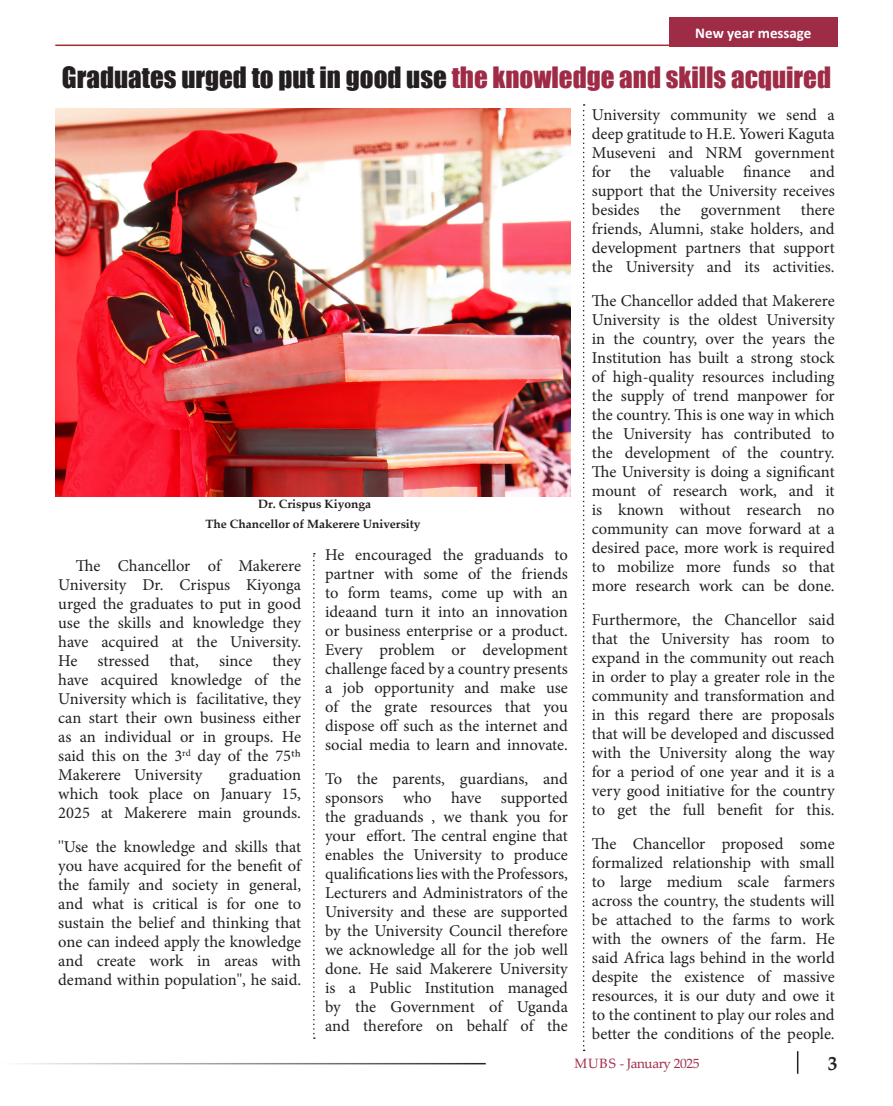
<style>
.page{position:relative;width:893px;height:1106px;background:#fff}
.page>*{position:absolute;margin:0;border:0;box-sizing:border-box;transform-origin:0 0}
.t1{font:27px "Impact";color:#9f2c47}
.t2{font:700 19.5px "Palatino Linotype";color:#231f20}
.t3{font:16.5px/18.9px "Minion Pro";color:#231f20;text-align:justify}
.t4{font:700 15px "Calibri";color:#fff}
.t5{font:13.5px "Palatino Linotype";letter-spacing:-.03em;color:#9f2c47}
.t6{font:700 12px "Palatino Linotype";color:#231f20}
.s1{color:#231f20}
</style>
<div class="page">
<svg style="left:797px;top:1051px;width:1px;height:22px"></svg>
<div style="left:669px;top:17px;width:169px;height:30px;background:#9f2c47"></div>
<hr style="left:55px;top:45px;width:623px;height:1px;background:#a92d30">
<img style="left:56px;top:108px;width:515px;height:388px">
<svg style="left:313px;top:553px;width:2px;height:485px"></svg>
<svg style="left:583px;top:104px;width:2px;height:947px"></svg>
<p class="t4" style="left:695px;top:22px;width:118px">New year message</p>
<p class="t1" style="left:62px;top:57px;width:771px"><span class="s1">Graduates urged to put in good use</span> the knowledge and skills acquired</p>
<p class="t6" style="left:258px;top:495px;width:114px">Dr. Crispus Kiyonga</p>
<p class="t6" style="left:206px;top:515px;width:217px">The Chancellor of Makerere University</p>
<p class="t3" style="left:58px;top:556px;width:244px;text-indent:17px">The Chancellor of Makerere University Dr. Crispus Kiyonga urged the graduates to put in good use the skills and knowledge they have acquired at the University.<br>He stressed that, since they have acquired knowledge of the University which is facilitative, they can start their own business either as an individual or in groups. He said this on the 3<sup>rd</sup> day of the 75th Makerere University</p>
<p class="t3" style="left:58px;top:765px;width:244px;text-indent:171px">graduation which took place on January 15, 2025 at Makerere main grounds.</p>
<p class="t3" style="left:58px;top:837px;width:244px">''Use the knowledge and skills that you have acquired for the benefit of the family and society in general, and what is critical is for one to sustain the belief and thinking that one can indeed apply the knowledge and create work in areas with demand within population'', he said.</p>
<p class="t3" style="left:325px;top:545px;width:244px">He encouraged the graduands to partner with some of the friends to form teams, come up with an ideaand turn it into an innovation or business enterprise or a product.<br>Every problem or development challenge faced by a country presents a job opportunity and make use of the grate resources that you dispose off such as the internet and social media to learn and innovate.</p>
<p class="t3" style="left:325px;top:769px;width:244px">To the parents, guardians, and sponsors who have supported the graduands , we thank you for your effort. The central engine that enables the University to produce qualifications lies with the Professors, Lecturers and Administrators of the University and these are supported by the University Council therefore we acknowledge all for the job well done. He said Makerere University is a Public Institution managed by the Government of Uganda and therefore on behalf of the</p>
<p class="t3" style="left:592px;top:106px;width:244px">University community we send a deep gratitude to H.E. Yoweri Kaguta Museveni and NRM government for the valuable finance and support that the University receives besides the government</p>
<p class="t3" style="left:592px;top:201px;width:244px;text-indent:209px">there friends, Alumni, stake holders, and development partners that support the University and its activities.</p>
<p class="t3" style="left:592px;top:291px;width:244px">The Chancellor added that Makerere University is the oldest University in the country, over the years the Institution has built a strong stock of high-quality resources including the supply of trend manpower for the country. This is one way in which the University has contributed to the development of the country.<br>The University is doing a significant mount of research work, and it is known without research no community can move forward at a desired pace, more work is required to mobilize more funds so that more research work can be done.</p>
<p class="t3" style="left:592px;top:610px;width:244px">Furthermore, the Chancellor said that the University has room to expand in the community out reach in order to play a greater role in the community and transformation and in this regard there are proposals that will be developed and discussed with the University along the way for a period of one year and it is a very good initiative for the country to get the full benefit for this.</p>
<p class="t3" style="left:592px;top:834px;width:244px">The Chancellor proposed some formalized relationship with small to large medium scale farmers across the country, the students will be attached to the farms to work with the owners of the farm. He said Africa lags behind in the world despite the existence of massive resources, it is our duty and owe it to the continent to play our roles and better the conditions of the people.</p>
<p class="t5" style="left:574px;top:1053px;width:127px">MUBS - January 2025</p>
<p class="t2" style="left:828px;top:1049px;width:11px">3</p>
</div>
